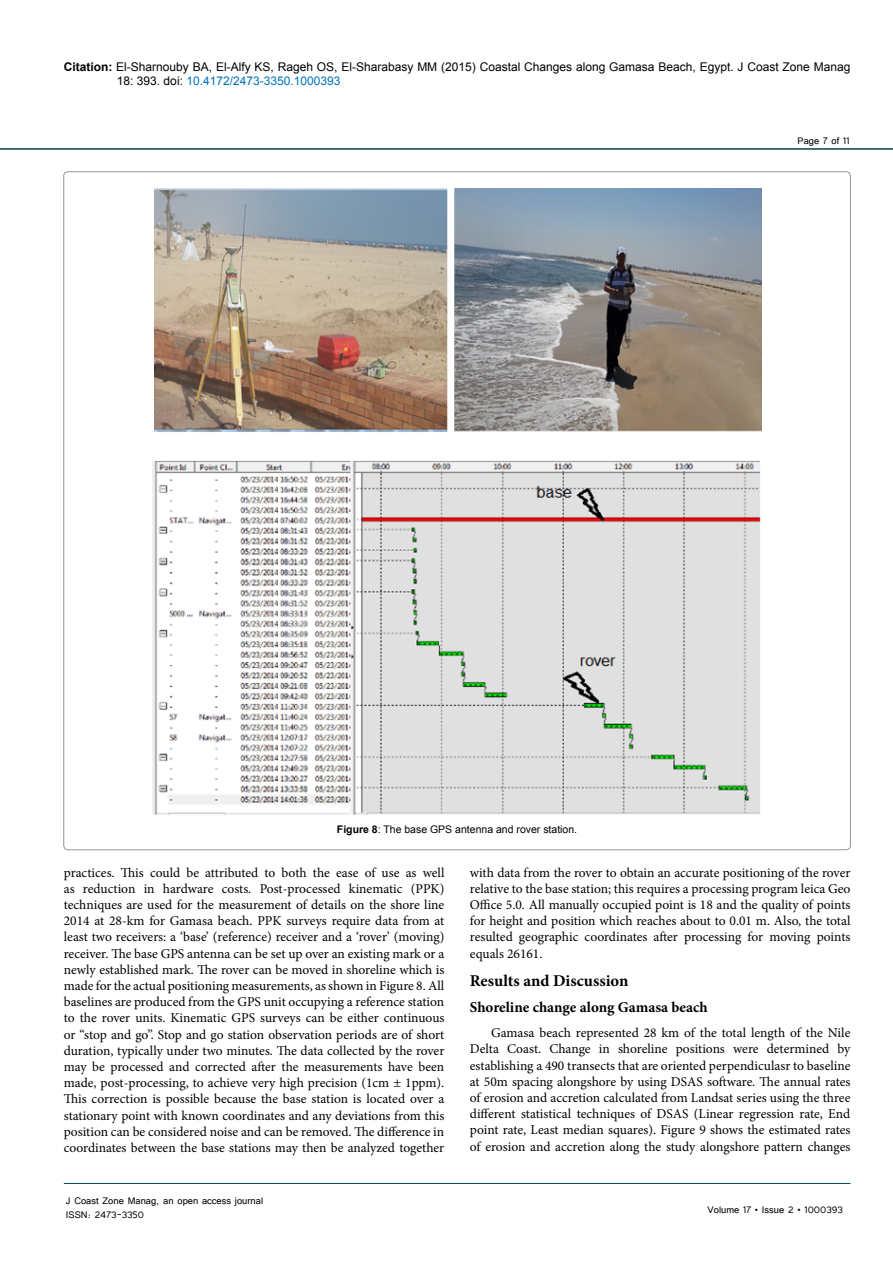
<style>
.page{position:relative;width:893px;height:1263px;background:#fff}
.page>*{position:absolute;margin:0;border:0;box-sizing:border-box;transform-origin:0 0}
.t1{font:700 16.5px "Minion Pro";color:#000}
.t2{font:700 15px "Minion Pro";color:#000}
.t3{font:13.5px/16.2px "Minion Pro";color:#000;text-align:justify}
.t4{font:12px/14.4px "Arial";color:#000}
.t5{font:12px/14.4px "Tunga";color:#000}
.t6{font:10.5px "Arial";color:#000}
.s1{font-weight:700}
.s2{color:#0072bc}
</style>
<div class="page">
<hr style="left:0;top:148px;width:893px;height:2px;background:#004440">
<hr style="left:64px;top:1183px;width:786px;height:1px;background:#004440">
<img style="left:152px;top:188px;width:610px;height:627px">
<p class="t4" style="left:117px;top:60px;width:735px;text-indent:-53px"><span class="s1">Citation:</span> El-Sharnouby BA, El-Alfy KS, Rageh OS, El-Sharabasy MM (2015) Coastal Changes along Gamasa Beach, Egypt. J Coast Zone Manag<br>18: 393. doi: <span class="s2">10.4172/2473-3350.1000393</span></p>
<p class="t5" style="left:797px;top:133px;width:54px">Page 7 of 11</p>
<p class="t6" style="left:337px;top:823px;width:242px"><span class="s1">Figure 8</span>: The base GPS antenna and rover station.</p>
<p class="t3" style="left:64px;top:864px;width:382px">practices. This could be attributed to both the ease of use as well as reduction in hardware costs. Post-processed kinematic (PPK) techniques are used for the measurement of details on the shore line 2014 at 28-km for Gamasa beach. PPK surveys require data from at least two receivers: a ‘base’ (reference) receiver and a ‘rover’ (moving) receiver. The base GPS antenna can be set up over an existing mark or a newly established mark. The rover can be moved in shoreline which is made for the actual positioning measurements, as shown in Figure 8. All baselines are produced from the GPS unit occupying a reference station to the rover units. Kinematic GPS surveys can be either continuous or “stop and go”. Stop and go station observation periods are of short duration, typically under two minutes. The data collected by the rover may be processed and corrected after the measurements have been made, post-processing, to achieve very high precision (1cm ± 1ppm).<br>This correction is possible because the base station is located over a stationary point with known coordinates and any deviations from this position can be considered noise and can be removed. The difference in coordinates between the base stations may then be analyzed together</p>
<p class="t3" style="left:470px;top:864px;width:382px">with data from the rover to obtain an accurate positioning of the rover relative to the base station; this requires a processing program leica Geo Office 5.0. All manually occupied point is 18 and the quality of points for height and position which reaches about to 0.01 m. Also, the total resulted geographic coordinates after processing for moving points equals 26161.</p>
<p class="t1" style="left:470px;top:969px;width:160px">Results and Discussion</p>
<p class="t2" style="left:470px;top:997px;width:239px">Shoreline change along Gamasa beach</p>
<p class="t3" style="left:470px;top:1025px;width:382px;text-indent:21px">Gamasa beach represented 28 km of the total length of the Nile Delta Coast. Change in shoreline positions were determined by establishing a 490 transects that are oriented perpendiculasr to baseline at 50m spacing alongshore by using DSAS software. The annual rates of erosion and accretion calculated from Landsat series using the three different statistical techniques of DSAS (Linear regression rate, End point rate, Least median squares). Figure 9 shows the estimated rates of erosion and accretion along the study alongshore pattern changes</p>
<p class="t5" style="left:66px;top:1192px;width:199px">J Coast Zone Manag, an open access journal<br>ISSN: 2473-3350</p>
<p class="t5" style="left:708px;top:1202px;width:137px">Volume 17 • Issue 2 • 1000393</p>
</div>
